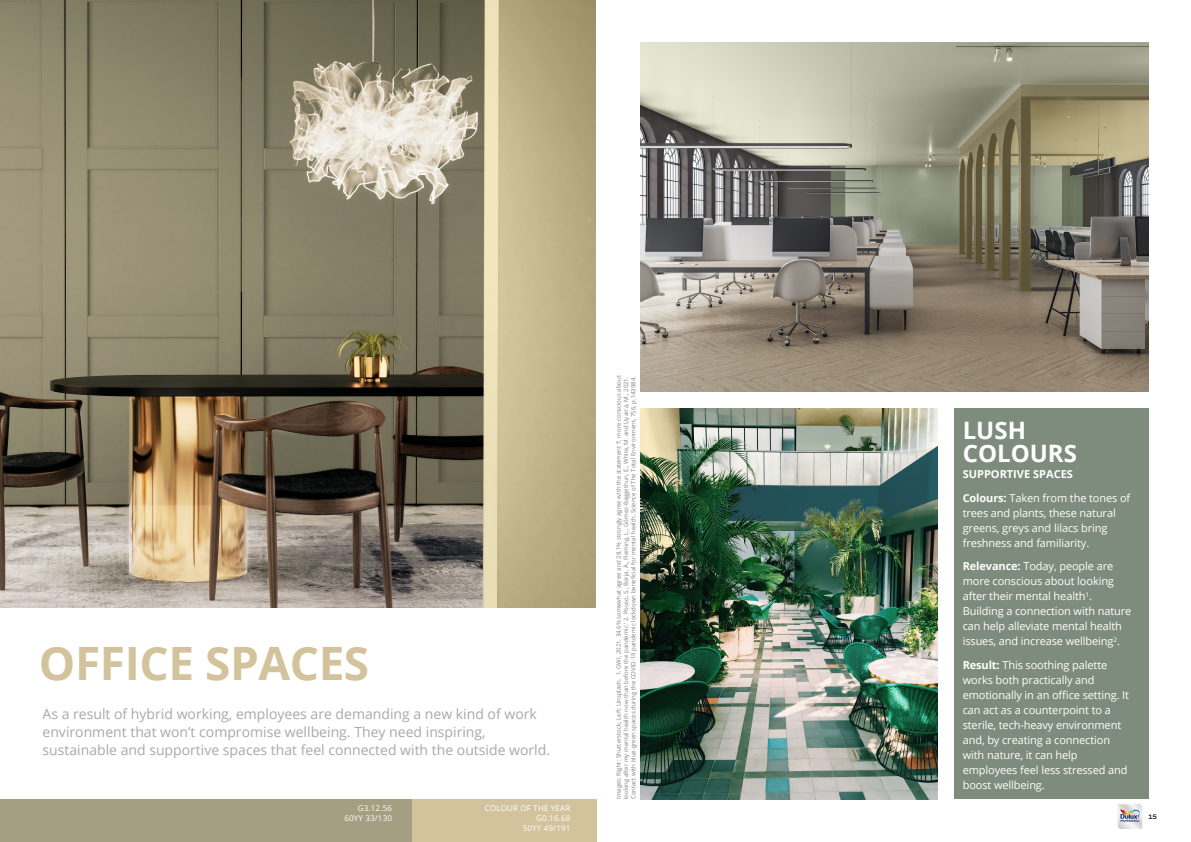
<style>
.page{position:relative;width:1191px;height:842px;background:#fff}
.page>*{position:absolute;margin:0;border:0;box-sizing:border-box;transform-origin:0 0}
.t1{font:700 46px "Open Sans";letter-spacing:-.01em;color:#d2c39c}
.t2{font:700 24px/23px "Open Sans";color:#fff}
.t3{font:14px/18px "Open Sans";color:#a8a9ad}
.t4{font:11px/15px "Open Sans";letter-spacing:-.01em;color:#fff}
.t5{font:700 11px "Open Sans";color:#fff}
.t6{font:8px "Open Sans";letter-spacing:.02em;color:#fff}
.t7{font:700 7px "Colour Sans";color:#231f20}
.t8{font:6px/7.2px "Open Sans";color:#808285}
.s1{font-weight:700}
</style>
<div class="page">
<img style="left:1117px;top:804px;width:26px;height:25px">
<img style="left:0;top:0;width:595px;height:607px">
<img style="left:641px;top:43px;width:507px;height:349px">
<img style="left:641px;top:408px;width:296px;height:391px">
<div style="left:954px;top:409px;width:194px;height:390px;background:#7e8c7d"></div>
<div style="left:0;top:799px;width:412px;height:43px;background:#a49e83"></div>
<div style="left:412px;top:799px;width:184px;height:43px;background:#d2c39c"></div>
<p class="t1" style="left:39px;top:630px;width:332px">OFFICE SPACES</p>
<p class="t3" style="left:43px;top:704px;width:509px">As a result of hybrid working, employees are demanding a new kind of work environment that won’t compromise wellbeing. They need inspiring, sustainable and supportive spaces that feel connected with the outside world.</p>
<p class="t6" style="left:358px;top:803px;width:36px">G3.12.56</p>
<p class="t6" style="left:344px;top:813px;width:49px">60YY 33/130</p>
<p class="t6" style="left:485px;top:803px;width:87px">COLOUR OF THE YEAR</p>
<p class="t6" style="left:536px;top:813px;width:36px">G0.16.68</p>
<p class="t6" style="left:523px;top:823px;width:49px">50YY 49/191</p>
<p class="t8" style="left:615px;top:799px;width:425px;rotate:-90deg">Images: Right: Shutterstock, Left: Unsplash. 1. GWI, 2021. 34.6% somewhat agree and 28.1% strongly agree with the statement ‘I’, more conscious about looking after my mental health now than before the pandemic.’ 2. Pouso, S., Borja, Á., Fleming, L., Gómez-Baggethun, E., White, M. and Uyarra, M., 2021.<br>Contact with blue-green spaces during the COVID-19 pandemic lockdown beneficial for mental health. Science of The Total Environment, 756, p.143984.</p>
<p class="t2" style="left:962px;top:418px;width:116px">LUSH<br>COLOURS</p>
<p class="t5" style="left:962px;top:466px;width:112px">SUPPORTIVE SPACES</p>
<p class="t4" style="left:962px;top:490px;width:169px"><span class="s1">Colours:</span> Taken from the tones of trees and plants, these natural greens, greys and lilacs bring freshness and familiarity.</p>
<p class="t4" style="left:962px;top:558px;width:170px"><span class="s1">Relevance:</span> Today, people are more conscious about looking after their mental health<sup>1</sup>.<br>Building a connection with nature can help alleviate mental health issues, and increase wellbeing<sup>2</sup>.</p>
<p class="t4" style="left:962px;top:657px;width:168px"><span class="s1">Result:</span> This soothing palette works both practically and emotionally in an office setting. It can act as a counterpoint to a sterile, tech-heavy environment and, by creating a connection with nature, it can help employees feel less stressed and boost wellbeing.</p>
<p class="t7" style="left:1148px;top:811px;width:10px">15</p>
</div>
